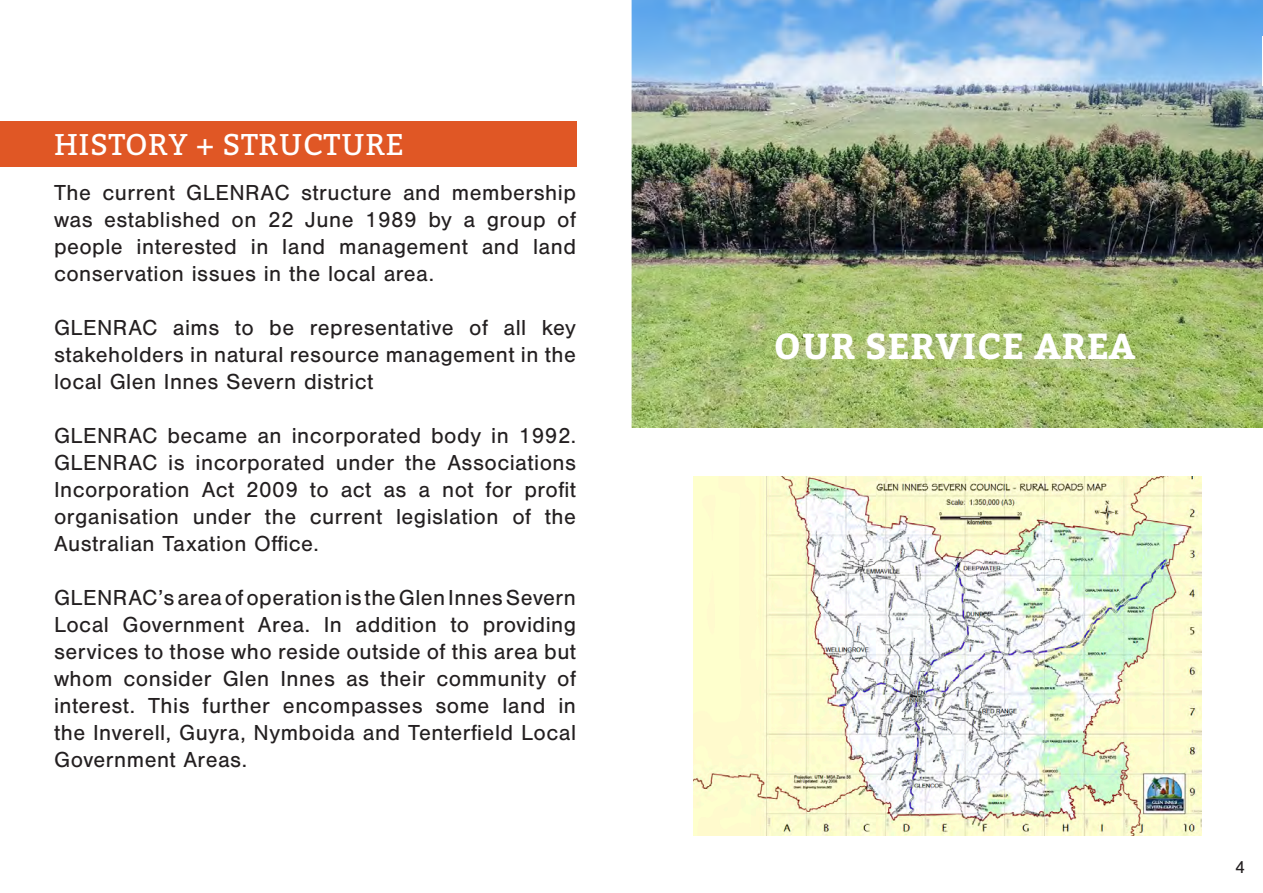
<style>
.page{position:relative;width:1263px;height:893px;background:#fff}
.page>*{position:absolute;margin:0;border:0;box-sizing:border-box;transform-origin:0 0}
.t1{font:700 36px "Bitter";letter-spacing:.02em;color:#fff}
.t2{font:30px "Bitter";letter-spacing:.02em;color:#fff}
.t3{font:22.5px/27px "Nimbus San";letter-spacing:.02em;color:#231f20;text-align:justify}
.t4{font:18px "Nimbus San";color:#231f20}
</style>
<div class="page">
<img style="left:631px;top:0;width:632px;height:427px">
<div style="left:0;top:122px;width:576px;height:45px;background:#e05725"></div>
<img style="left:693px;top:477px;width:508px;height:359px">
<hr style="left:1262px;top:36px;width:1px;height:50px;background:#fff">
<p class="t2" style="left:54px;top:126px;width:351px">HISTORY + STRUCTURE</p>
<p class="t3" style="left:54px;top:179px;width:524px">The current GLENRAC structure and membership was established on 22 June 1989 by a group of people interested in land management and land conservation issues in the local area.</p>
<p class="t3" style="left:54px;top:314px;width:524px">GLENRAC aims to be representative of all key stakeholders in natural resource management in the local Glen Innes Severn district</p>
<p class="t3" style="left:54px;top:422px;width:524px">GLENRAC became an incorporated body in 1992.<br>GLENRAC is incorporated under the Associations Incorporation Act 2009 to act as a not for profit organisation under the current legislation of the Australian Taxation Office.</p>
<p class="t3" style="left:54px;top:584px;width:524px">GLENRAC’s area of operation is the Glen Innes Severn Local Government Area. In addition to providing services to those who reside outside of this area but whom consider Glen Innes as their community of interest. This further encompasses some land in the Inverell, Guyra, Nymboida and Tenterfield Local Government Areas.</p>
<p class="t1" style="left:774px;top:322px;width:363px">OUR SERVICE AREA</p>
<p class="t4" style="left:1235px;top:857px;width:12px">4</p>
</div>
